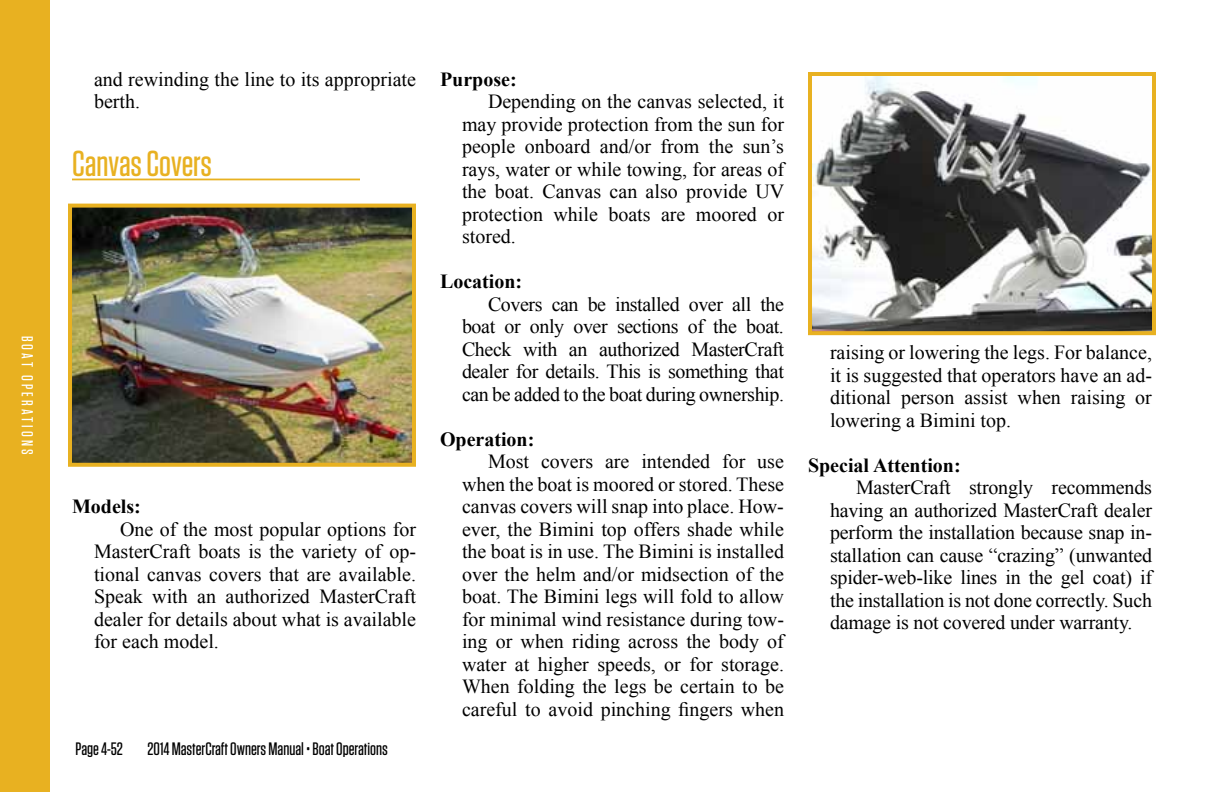
<style>
.page{position:relative;width:1224px;height:792px;background:#fff}
.page>*{position:absolute;margin:0;border:0;box-sizing:border-box;transform-origin:0 0}
.t1{font:500 36px "Tungsten";letter-spacing:-.005em;color:#e8b121}
.t2{font:20px/22.4px "Times New Roman";color:#000;text-align:justify}
.t3{font:700 20px "Times New Roman";color:#000}
.t4{font:500 18px "Tungsten";color:#000}
.t5{font:500 16px "Tungsten";letter-spacing:.2em;color:#fff}
</style>
<div class="page">
<hr style="left:72px;top:179px;width:288px;height:1px;background:#e8b121">
<div style="left:0;top:0;width:50px;height:792px;background:#e8b121"></div>
<img style="left:73px;top:209px;width:338px;height:253px">
<div style="left:68px;top:204px;width:348px;height:263px;border:4px solid #e8b121"></div>
<img style="left:813px;top:77px;width:338px;height:253px">
<div style="left:808px;top:72px;width:348px;height:263px;border:4px solid #e8b121"></div>
<p class="t5" style="left:36px;top:336px;width:121px;rotate:90deg">BOAT OPERATIONS</p>
<p class="t2" style="left:94px;top:68px;width:323px">and rewinding the line to its appropriate berth.</p>
<h1 class="t1" style="left:72px;top:145px;width:142px">Canvas Covers</h1>
<p class="t3" style="left:72px;top:493px;width:70px">Models:</p>
<p class="t2" style="left:94px;top:518px;width:324px;text-indent:26px">One of the most popular options for MasterCraft boats is the variety of op&shy;tional canvas covers that are available.<br>Speak with an authorized MasterCraft dealer for details about what is available for each model.</p>
<p class="t4" style="left:76px;top:739px;width:49px">Page 4-52</p>
<p class="t4" style="left:148px;top:739px;width:242px">2014 MasterCraft Owners Manual • Boat Operations</p>
<p class="t3" style="left:440px;top:65px;width:78px">Purpose:</p>
<p class="t2" style="left:462px;top:90px;width:324px;text-indent:26px">Depending on the canvas selected, it may provide protection from the sun for people onboard and/or from the sun’s rays, water or while towing, for areas of the boat. Canvas can also provide UV protection while boats are moored or stored.</p>
<p class="t3" style="left:440px;top:268px;width:84px">Location:</p>
<p class="t2" style="left:462px;top:292px;width:324px;text-indent:26px">Covers can be installed over all the boat or only over sections of the boat.<br>Check with an authorized MasterCraft dealer for details. This is something that can be added to the boat during ownership.</p>
<p class="t3" style="left:440px;top:425px;width:96px">Operation:</p>
<p class="t2" style="left:462px;top:450px;width:324px;text-indent:26px">Most covers are intended for use when the boat is moored or stored. These canvas covers will snap into place. How&shy;ever, the Bimini top offers shade while the boat is in use. The Bimini is installed over the helm and/or midsection of the boat. The Bimini legs will fold to allow for minimal wind resistance during tow&shy;ing or when riding across the body of water at higher speeds, or for storage.<br>When folding the legs be certain to be careful to avoid pinching fingers when</p>
<p class="t2" style="left:830px;top:341px;width:324px">raising or lowering the legs. For balance, it is suggested that operators have an ad&shy;ditional person assist when raising or lowering a Bimini top.</p>
<p class="t3" style="left:808px;top:451px;width:154px">Special Attention:</p>
<p class="t2" style="left:830px;top:476px;width:324px;text-indent:26px">MasterCraft strongly recommends having an authorized MasterCraft dealer perform the installation because snap in&shy;stallation can cause “crazing” (unwanted spider-web-like lines in the gel coat) if the installation is not done correctly. Such damage is not covered under warranty.</p>
</div>
